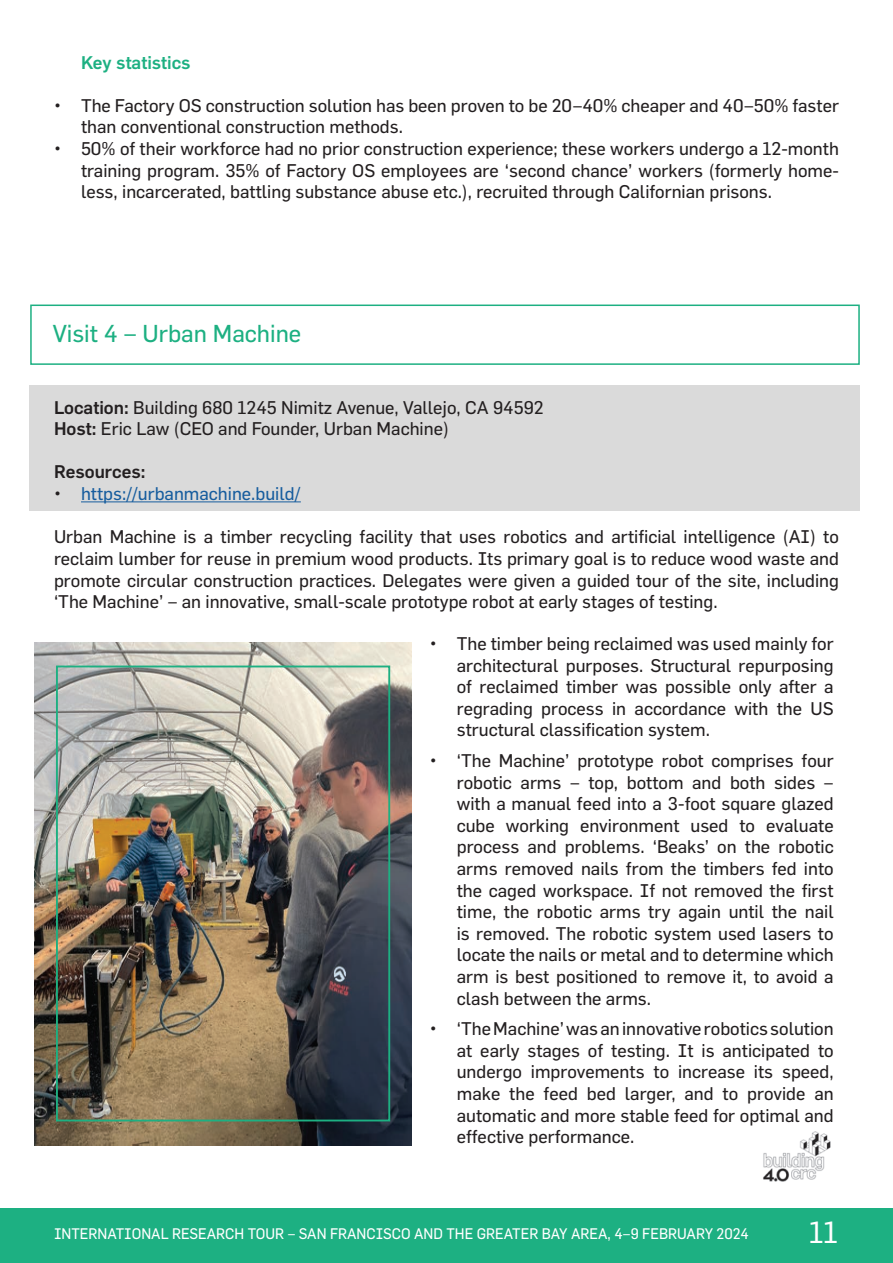
<style>
.page{position:relative;width:893px;height:1263px;background:#fff}
.page>*{position:absolute;margin:0;border:0;box-sizing:border-box;transform-origin:0 0}
.t1{font:30px "Flama Basic";color:#fff;scale:.95 1}
.t2{font:24px "Flama Basic";color:#1db082}
.t3{font:18px/21.6px "Flama Basic";color:#231f20;text-align:justify}
.t4{font:18px "Flama Basic";color:#175d9e}
.t5{font:500 18px "Flama";color:#1db082}
.t6{font:500 18px "Flama";color:#231f20}
.t7{font:15px "Flama Basic";color:#fff;scale:.95 1}
.s1{font-family:"Flama";font-weight:500}
.s2{color:#231f20}
</style>
<div class="page">
<div style="left:29px;top:385px;width:831px;height:126px;background:#dadada"></div>
<hr style="left:81px;top:501px;width:220px;height:1px;background:#175d9e">
<div style="left:0;top:1208px;width:893px;height:55px;background:#1db082"></div>
<div style="left:30px;top:305px;width:830px;height:60px;border:2px solid #1db082"></div>
<img style="left:763px;top:1131px;width:68px;height:51px">
<img style="left:34px;top:642px;width:377px;height:503px">
<div style="left:56px;top:665px;width:334px;height:456px;border:2px solid #1db082"></div>
<p class="t5" style="left:81px;top:52px;width:111px">Key statistics</p>
<p class="t3" style="left:81px;top:94px;width:759px;text-indent:-27px">• The Factory OS construction solution has been proven to be 20–40% cheaper and 40–50% faster than conventional construction methods.</p>
<p class="t3" style="left:81px;top:138px;width:759px;text-indent:-27px">• 50% of their workforce had no prior construction experience; these workers undergo a 12-month training program. 35% of Factory OS employees are ‘second chance’ workers (formerly home&shy;less, incarcerated, battling substance abuse etc.), recruited through Californian prisons.</p>
<h2 class="t2" style="left:53px;top:319px;width:250px">Visit 4 – Urban Machine</h2>
<p class="t3" style="left:54px;top:396px;width:491px"><span class="s1">Location:</span> Building 680 1245 Nimitz Avenue, Vallejo, CA 94592<br><span class="s1">Host:</span> Eric Law (CEO and Founder, Urban Machine)</p>
<p class="t6" style="left:54px;top:461px;width:93px">Resources:</p>
<p class="t4" style="left:54px;top:483px;width:248px"><span class="s2">•</span> https://urbanmachine.build/</p>
<p class="t3" style="left:54px;top:526px;width:786px">Urban Machine is a timber recycling facility that uses robotics and artificial intelligence (AI) to reclaim lumber for reuse in premium wood products. Its primary goal is to reduce wood waste and promote circular construction practices. Delegates were given a guided tour of the site, including ‘The Machine’ – an innovative, small-scale prototype robot at early stages of testing.</p>
<p class="t3" style="left:457px;top:632px;width:378px;text-indent:-27px">• The timber being reclaimed was used mainly for architectural purposes. Structural repurposing of reclaimed timber was possible only after a regrading process in accordance with the US structural classification system.</p>
<p class="t3" style="left:457px;top:749px;width:378px;text-indent:-27px">• ‘The Machine’ prototype robot comprises four robotic arms – top, bottom and both sides – with a manual feed into a 3-foot square glazed cube working environment used to evaluate process and problems. ‘Beaks’ on the robotic arms removed nails from the timbers fed into the caged workspace. If not removed the first time, the robotic arms try again until the nail is removed. The robotic system used lasers to locate the nails or metal and to determine which arm is best positioned to remove it, to avoid a clash between the arms.</p>
<p class="t3" style="left:457px;top:1018px;width:378px;text-indent:-27px">• ‘The Machine’ was an innovative robotics solution at early stages of testing. It is anticipated to undergo improvements to increase its speed, make the feed bed larger, and to provide an automatic and more stable feed for optimal and effective performance.</p>
<p class="t7" style="left:54px;top:1225px;width:733px">INTERNATIONAL RESEARCH TOUR – SAN FRANCISCO AND THE GREATER BAY AREA, 4–9 FEBRUARY 2024</p>
<h1 class="t1" style="left:809px;top:1215px;width:32px">11</h1>
</div>
